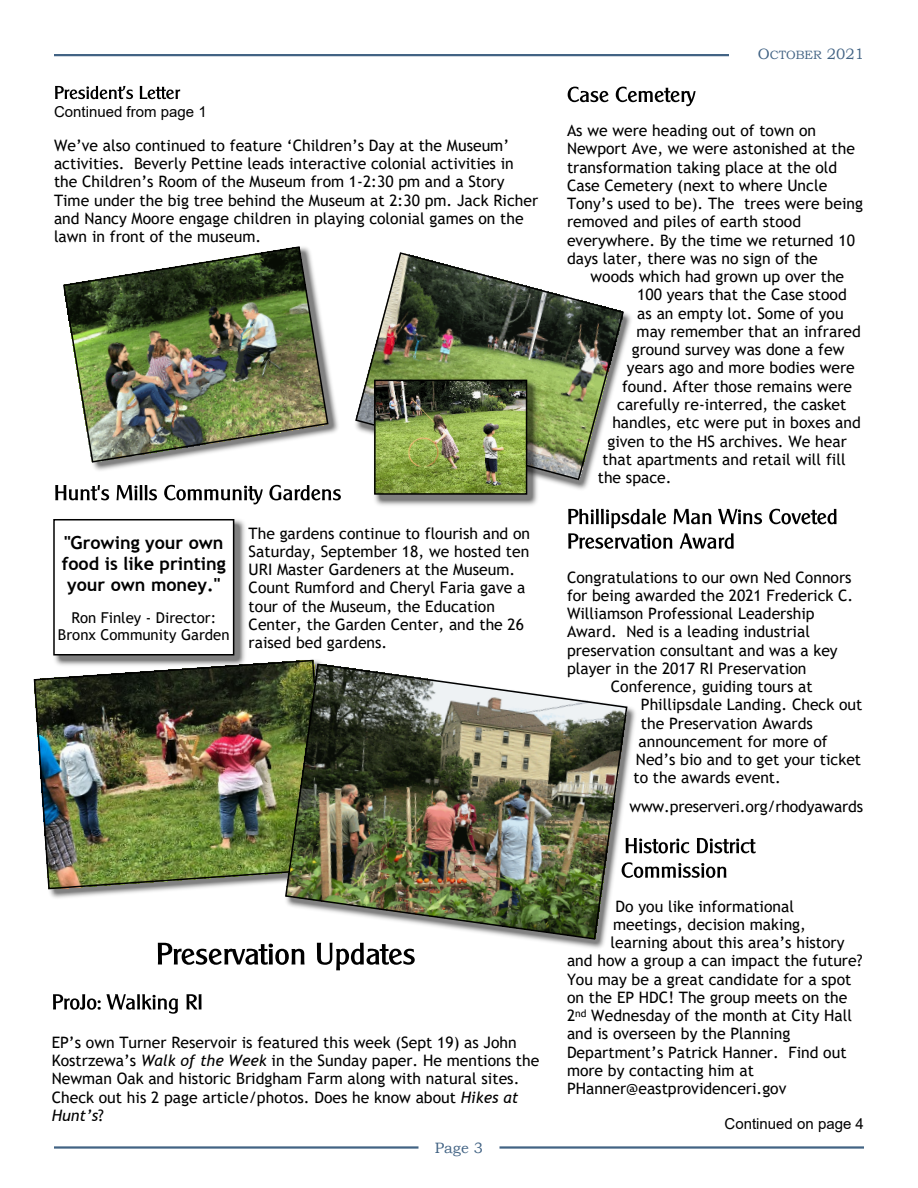
<style>
.page{position:relative;width:918px;height:1188px;background:#fff}
.page>*{position:absolute;margin:0;border:0;box-sizing:border-box;transform-origin:0 0}
.t1{font:700 18px/20.9px "Trebuchet MS";color:#000}
.t2{font:15.75px/18.3px "Trebuchet MS";color:#000}
.t3{font:15px/17.4px "Trebuchet MS";color:#000;text-align:center}
.t4{font:15px "Arial";color:#000}
.t5{font:15px "Bookman Old Style";color:#426384}
.t6{font:12px "Bookman Old Style";color:#426384}
.s1{font-size:15px}
.s2{font-style:italic}
</style>
<div class="page">
<hr style="left:54px;top:1146px;width:364px;height:3px;background:#426384">
<hr style="left:500px;top:1146px;width:364px;height:3px;background:#426384">
<hr style="left:54px;top:54px;width:675px;height:2px;background:#426384">
<svg style="left:568px;top:87px;width:41px;height:15px"></svg>
<svg style="left:616px;top:87px;width:80px;height:19px"></svg>
<svg style="left:769px;top:509px;width:67px;height:15px"></svg>
<svg style="left:568px;top:509px;width:194px;height:40px"></svg>
<svg style="left:641px;top:838px;width:49px;height:15px"></svg>
<svg style="left:697px;top:838px;width:59px;height:15px"></svg>
<svg style="left:641px;top:863px;width:85px;height:15px"></svg>
<svg style="left:55px;top:86px;width:78px;height:13px"></svg>
<svg style="left:140px;top:86px;width:40px;height:13px"></svg>
<svg style="left:55px;top:485px;width:54px;height:15px"></svg>
<svg style="left:117px;top:485px;width:40px;height:15px"></svg>
<svg style="left:164px;top:485px;width:99px;height:19px"></svg>
<svg style="left:269px;top:485px;width:72px;height:15px"></svg>
<img style="left:93px;top:369px;width:245px;height:102px">
<img style="left:63px;top:246px;width:266px;height:218px">
<svg style="left:158px;top:943px;width:147px;height:22px"></svg>
<svg style="left:317px;top:955px;width:98px;height:15px"></svg>
<svg style="left:53px;top:994px;width:125px;height:20px"></svg>
<svg style="left:187px;top:994px;width:15px;height:15px"></svg>
<img style="left:549px;top:313px;width:82px;height:177px">
<img style="left:355px;top:252px;width:270px;height:229px">
<img style="left:372px;top:377px;width:169px;height:129px">
<img style="left:377px;top:383px;width:147px;height:109px">
<div style="left:374px;top:380px;width:153px;height:115px;border:2px solid #000"></div>
<img style="left:49px;top:890px;width:120px;height:8px">
<img style="left:33px;top:659px;width:286px;height:231px">
<img style="left:281px;top:661px;width:360px;height:294px">
<img style="left:284px;top:663px;width:344px;height:278px">
<img style="left:51px;top:519px;width:198px;height:150px">
<div style="left:54px;top:520px;width:180px;height:135px;background:#fff"></div>
<div style="left:53px;top:519px;width:181px;height:137px;border:2px solid #000"></div>
<p class="t4" style="left:54px;top:106px;width:154px">Continued from page 1</p>
<p class="t2" style="left:54px;top:137px;width:486px">We’ve also continued to feature ‘Children’s Day at the Museum’ activities. Beverly Pettine leads interactive colonial activities in the Children’s Room of the Museum from 1-2:30 pm and a Story Time under the big tree behind the Museum at 2:30 pm. Jack Richer and Nancy Moore engage children in playing colonial games on the lawn in front of the museum.</p>
<p class="t1" style="left:62px;top:534px;width:166px">"Growing your own food is like printing your own money."</p>
<p class="t3" style="left:58px;top:610px;width:173px">Ron Finley - Director:<br>Bronx Community Garden</p>
<p class="t2" style="left:249px;top:525px;width:283px">The gardens continue to flourish and on Saturday, September 18, we hosted ten URI Master Gardeners at the Museum.<br>Count Rumford and Cheryl Faria gave a tour of the Museum, the Education Center, the Garden Center, and the 26 raised bed gardens.</p>
<p class="t6" style="left:758px;top:51px;width:108px"><span class="s1">O</span>CTOBER <span class="s1">2021</span></p>
<p class="t2" style="left:567px;top:123px;width:298px">As we were heading out of town on Newport Ave, we were astonished at the transformation taking place at the old Case Cemetery (next to where Uncle Tony’s used to be). The trees were being removed and piles of earth stood everywhere. By the time we returned 10 days later, there was no sign of the</p>
<p class="t2" style="left:591px;top:269px;width:255px">woods which had grown up over the</p>
<p class="t2" style="left:637px;top:287px;width:211px">100 years that the Case stood</p>
<p class="t2" style="left:637px;top:305px;width:208px">as an empty lot. Some of you</p>
<p class="t2" style="left:637px;top:324px;width:226px">may remember that an infrared</p>
<p class="t2" style="left:632px;top:342px;width:214px">ground survey was done a few</p>
<p class="t2" style="left:627px;top:360px;width:229px">years ago and more bodies were</p>
<p class="t2" style="left:622px;top:378px;width:232px">found. After those remains were</p>
<p class="t2" style="left:617px;top:397px;width:231px">carefully re-interred, the casket</p>
<p class="t2" style="left:612px;top:415px;width:250px">handles, etc were put in boxes and</p>
<p class="t2" style="left:607px;top:433px;width:241px">given to the HS archives. We hear</p>
<p class="t2" style="left:603px;top:451px;width:245px">that apartments and retail will fill</p>
<p class="t2" style="left:598px;top:470px;width:75px">the space.</p>
<p class="t2" style="left:567px;top:569px;width:286px">Congratulations to our own Ned Connors</p>
<p class="t2" style="left:567px;top:587px;width:288px">for being awarded the 2021 Frederick C.</p>
<p class="t2" style="left:567px;top:606px;width:249px">Williamson Professional Leadership</p>
<p class="t2" style="left:567px;top:624px;width:245px">Award. Ned is a leading industrial</p>
<p class="t2" style="left:567px;top:642px;width:272px">preservation consultant and was a key</p>
<p class="t2" style="left:567px;top:661px;width:241px">player in the 2017 RI Preservation</p>
<p class="t2" style="left:611px;top:679px;width:203px">Conference, guiding tours at</p>
<p class="t2" style="left:641px;top:697px;width:223px">Phillipsdale Landing. Check out</p>
<p class="t2" style="left:641px;top:715px;width:173px">the Preservation Awards</p>
<p class="t2" style="left:639px;top:734px;width:191px">announcement for more of</p>
<p class="t2" style="left:636px;top:752px;width:227px">Ned’s bio and to get your ticket</p>
<p class="t2" style="left:633px;top:770px;width:149px">to the awards event.</p>
<p class="t2" style="left:629px;top:799px;width:235px">www.preserveri.org/rhodyawards</p>
<p class="t2" style="left:52px;top:1034px;width:489px">EP’s own Turner Reservoir is featured this week (Sept 19) as John Kostrzewa’s <span class="s2">Walk of the Week</span> in the Sunday paper. He mentions the Newman Oak and historic Bridgham Farm along with natural sites.<br>Check out his 2 page article/photos. Does he know about <span class="s2">Hikes at Hunt’s</span>?</p>
<p class="t5" style="left:435px;top:1142px;width:50px">Page 3</p>
<p class="t2" style="left:616px;top:898px;width:180px">Do you like informational</p>
<p class="t2" style="left:613px;top:917px;width:194px">meetings, decision making,</p>
<p class="t2" style="left:611px;top:935px;width:235px">learning about this area’s history</p>
<p class="t2" style="left:567px;top:953px;width:297px">and how a group a can impact the future?</p>
<p class="t2" style="left:567px;top:971px;width:286px">You may be a great candidate for a spot</p>
<p class="t2" style="left:567px;top:990px;width:282px">on the EP HDC! The group meets on the</p>
<p class="t2" style="left:567px;top:1008px;width:287px">2<sup>nd</sup> Wednesday of the month at City Hall</p>
<p class="t2" style="left:567px;top:1026px;width:225px">and is overseen by the Planning</p>
<p class="t2" style="left:567px;top:1044px;width:281px">Department’s Patrick Hanner. Find out</p>
<p class="t2" style="left:567px;top:1063px;width:188px">more by contacting him at</p>
<p class="t2" style="left:567px;top:1081px;width:221px">PHanner@eastprovidenceri.gov</p>
<p class="t4" style="left:725px;top:1118px;width:141px">Continued on page 4</p>
</div>
